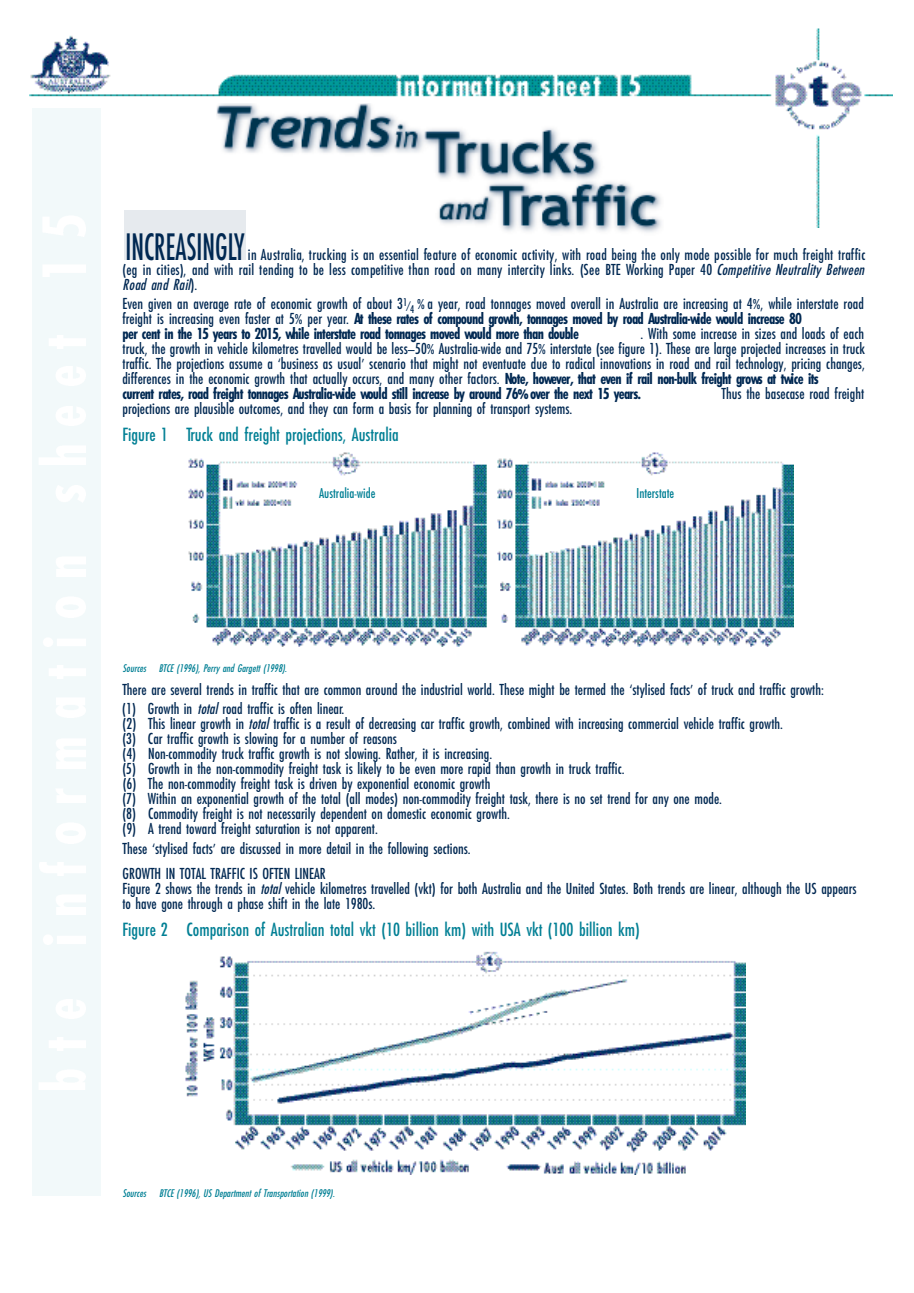
<style>
.page{position:relative;width:914px;height:1293px;background:#fff}
.page>*{position:absolute;margin:0;border:0;box-sizing:border-box;transform-origin:0 0}
.t1{font:36px "Futurist Condensed";color:#002852;scale:.8 1}
.t2{font:18px "Futurist Condensed";color:#007f94}
.t3{font:15px/15px "Futurist Condensed";color:#002852}
.t4{font:700 condensed 15px/15px "Futurist";color:#002852}
.t5{font:italic condensed 15px "Futurist";letter-spacing:.015em;color:#002852}
.t6{font:13.5px "Futurist Condensed";color:#007f94}
.t7{font:italic condensed 10.5px "Futurist";color:#007f94}
.s1{font-family:"Futurist";font-style:italic;font-stretch:condensed}
.s2{font-family:"Futurist Condensed";font-style:normal;font-stretch:normal}
.s3{font-size:10.5px}
.s4{font-family:"Futurist Condensed";font-weight:400;font-stretch:normal}
.s5{font-family:"Futurist";font-weight:700;font-stretch:condensed}
</style>
<div class="page">
<img style="left:29px;top:28px;width:863px;height:200px">
<div style="left:32px;top:108px;width:69px;height:1088px;background:#f2f9fa"></div>
<img style="left:39px;top:1070px;width:47px;height:19px">
<img style="left:49px;top:1037px;width:36px;height:13px">
<img style="left:56px;top:999px;width:30px;height:19px">
<img style="left:43px;top:935px;width:42px;height:9px">
<img style="left:56px;top:895px;width:29px;height:19px">
<img style="left:39px;top:862px;width:46px;height:14px">
<img style="left:56px;top:823px;width:30px;height:20px">
<img style="left:56px;top:789px;width:29px;height:13px">
<img style="left:56px;top:739px;width:29px;height:30px">
<img style="left:56px;top:698px;width:30px;height:19px">
<img style="left:49px;top:665px;width:36px;height:13px">
<img style="left:43px;top:638px;width:42px;height:9px">
<img style="left:56px;top:597px;width:30px;height:20px">
<img style="left:56px;top:557px;width:29px;height:19px">
<img style="left:56px;top:486px;width:30px;height:16px">
<img style="left:39px;top:446px;width:46px;height:19px">
<img style="left:56px;top:406px;width:30px;height:19px">
<img style="left:56px;top:367px;width:30px;height:19px">
<img style="left:49px;top:335px;width:36px;height:13px">
<img style="left:43px;top:265px;width:42px;height:12px">
<img style="left:43px;top:216px;width:43px;height:21px">
<div style="left:213px;top:101px;width:484px;height:136px;background:#fff"></div>
<img style="left:216px;top:104px;width:446px;height:129px">
<img style="left:185px;top:951px;width:560px;height:223px">
<img style="left:188px;top:452px;width:605px;height:195px">
<div style="left:124px;top:210px;width:122px;height:50px;background:#e6eaee"></div>
<h1 class="t1" style="left:125px;top:229px;width:150px">INCREASINGLY</h1>
<p class="t3" style="left:122px;top:248px;width:744px;text-align:right">in Australia, trucking is an essential feature of economic activity, with road being the only mode possible for much freight traffic<br>(eg in cities), and with rail tending to be less competitive than road on many intercity links. (See BTE Working Paper 40 <span class="s1">Competitive Neutrality Between</span></p>
<p class="t5" style="left:123px;top:277px;width:76px">Road and Rail<span class="s2">) .</span></p>
<p class="t3" style="left:122px;top:297px;width:743px">Even given an average rate of economic growth of about 3<sup>1</sup><span class="s3">/</span><sub>4</sub> % a year, road tonnages moved overall in Australia are increasing at 4%, while interstate road</p>
<p class="t4" style="left:122px;top:312px;width:680px"><span class="s4">freight is increasing even faster at 5% per year.</span> At these rates of compound growth, tonnages moved by road Australia-wide would increase 80 per cent in the 15 years to 2015, while interstate road tonnages moved would more than double</p>
<p class="t3" style="left:122px;top:327px;width:744px;text-align:justify;text-indent:518px">. With some increase in sizes and loads of each truck, the growth in vehicle kilometres travelled would be less—50% Australia-wide and 75% interstate (see figure 1). These are large projected increases in truck traffic. The projections assume a ‘business as usual’ scenario that might not eventuate due to radical innovations in road and rail technology, pricing changes, differences in the economic growth that actually occurs, and many other factors. <span class="s5">Note, however, that even if rail non-bulk freight grows at twice its</span></p>
<p class="t4" style="left:122px;top:387px;width:519px">current rates, road freight tonnages Australia-wide would still increase by around 76% over the next 15 years.</p>
<p class="t3" style="left:721px;top:387px;width:144px">Thus the basecase road freight</p>
<p class="t3" style="left:122px;top:402px;width:451px">projections are plausible outcomes, and they can form a basis for planning of transport systems.</p>
<p class="t2" style="left:122px;top:425px;width:278px">Figure 1 Truck and freight projections, Australia</p>
<p class="t6" style="left:319px;top:486px;width:58px">Australia-wide</p>
<p class="t6" style="left:636px;top:486px;width:39px">Interstate</p>
<p class="t7" style="left:123px;top:663px;width:166px">Sources BTCE (1996), Perry and Gargett (1998).</p>
<p class="t3" style="left:122px;top:681px;width:703px;line-height:19.2px">There are several trends in traffic that are common around the industrial world. These might be termed the ‘stylised facts’ of truck and traffic growth: (1) Growth in <span class="s1">total</span> road traffic is often linear.</p>
<p class="t3" style="left:122px;top:717px;width:662px">(2) This linear growth in <span class="s1">total</span> traffic is a result of decreasing car traffic growth, combined with increasing commercial vehicle traffic growth. (3) Car traffic growth is slowing for a number of reasons<br>(4) Non-commodity truck traffic growth is not slowing. Rather, it is increasing.<br>(5) Growth in the non-commodity freight task is likely to be even more rapid than growth in truck traffic.<br>(6) The non-commodity freight task is driven by exponential economic growth<br>(7) Within an exponential growth of the total (all modes) non-commodity freight task, there is no set trend for any one mode.<br>(8) Commodity freight is not necessarily dependent on domestic economic growth.<br>(9) A trend toward freight saturation is not apparent.</p>
<p class="t3" style="left:122px;top:836px;width:349px;line-height:25.8px">These ‘stylised facts’ are discussed in more detail in the following sections.<br>GROWTH IN TOTAL TRAFFIC IS OFTEN LINEAR</p>
<p class="t3" style="left:122px;top:882px;width:735px">Figure 2 shows the trends in <span class="s1">total</span> vehicle kilometres travelled (vkt) for both Australia and the United States. Both trends are linear, although the US appears to have gone through a phase shift in the late 1980s.</p>
<p class="t2" style="left:122px;top:920px;width:519px">Figure 2 Comparison of Australian total vkt (10 billion km) with USA vkt (100 billion km)</p>
<p class="t7" style="left:122px;top:1188px;width:214px">Sources BTCE (1996), US Department of Transportation (1999).</p>
</div>
